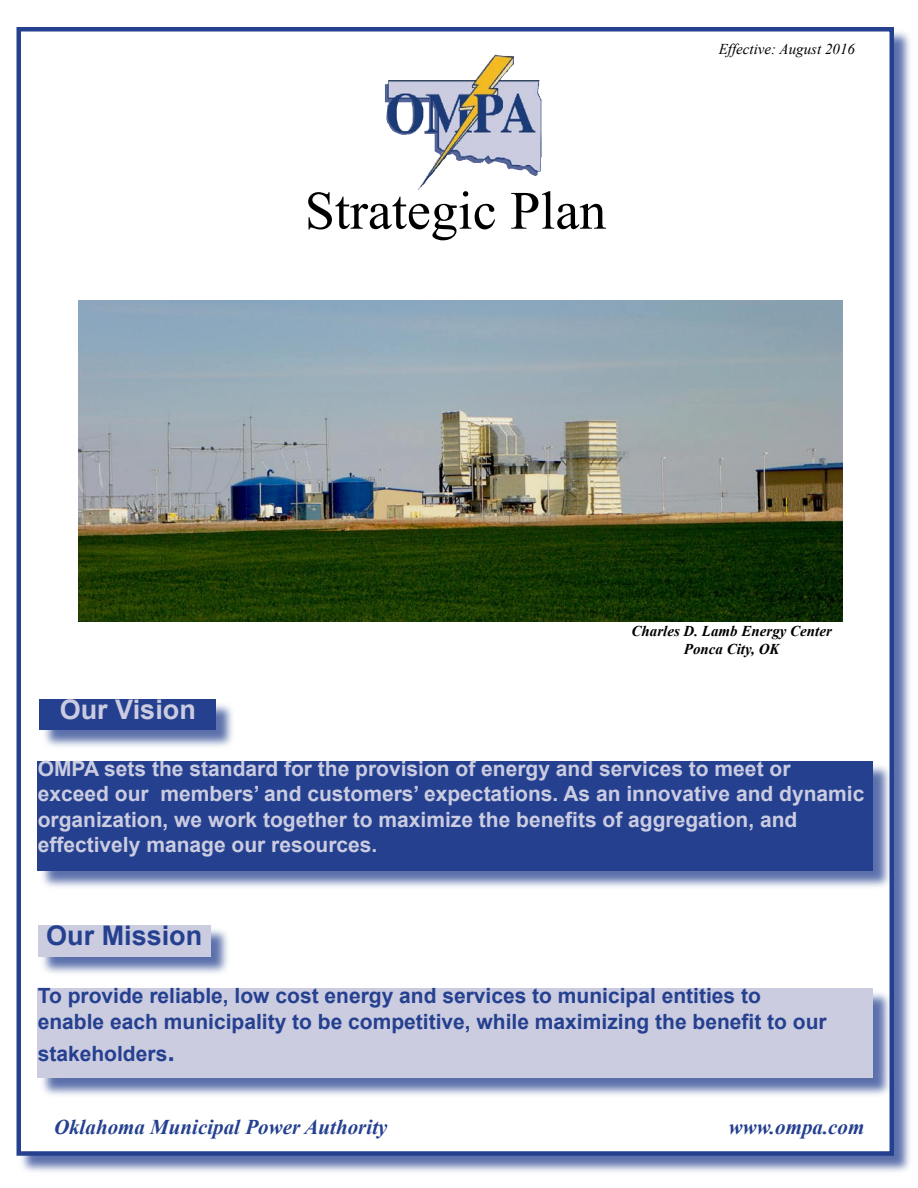
<style>
.page{position:relative;width:918px;height:1188px;background:#fff}
.page>*{position:absolute;margin:0;border:0;box-sizing:border-box;transform-origin:0 0}
.t1{font:54px "Times New Roman";color:#000}
.t2{font:700 27px "Arial";color:#24408f}
.t3{font:700 27px "Arial";color:#cbcce0}
.t4{font:700 21px/25.2px "Arial";color:#cbcce0}
.t5{font:700 21px/25.2px "Arial";color:#24408f}
.t6{font:italic 700 21px "Times New Roman";color:#24408f}
.t7{font:italic 700 15px/18px "Times New Roman";color:#000;text-align:center}
.t8{font:italic 15px "Times New Roman";color:#000}
.s1{font-size:27px}
</style>
<div class="page">
<div style="left:17px;top:27px;width:896px;height:1149px;background:#24408f;opacity:.75"></div>
<div style="left:19px;top:29px;width:873px;height:1125px;background:#fff"></div>
<div style="left:41px;top:700px;width:196px;height:50px;background:#24408f;opacity:.75"></div>
<div style="left:40px;top:700px;width:176px;height:30px;background:#24408f"></div>
<div style="left:39px;top:761px;width:854px;height:129px;background:#24408f;opacity:.75"></div>
<div style="left:38px;top:761px;width:835px;height:109px;background:#24408f"></div>
<div style="left:38px;top:926px;width:193px;height:51px;background:#24408f;opacity:.75"></div>
<div style="left:38px;top:925px;width:173px;height:32px;background:#cbcce0"></div>
<div style="left:39px;top:988px;width:853px;height:110px;background:#24408f;opacity:.75"></div>
<div style="left:38px;top:988px;width:835px;height:90px;background:#cbcce0"></div>
<img style="left:78px;top:300px;width:764px;height:321px">
<img style="left:384px;top:55px;width:157px;height:136px">
<h1 class="t1" style="left:305px;top:174px;width:303px">Strategic Plan</h1>
<p class="t8" style="left:719px;top:38px;width:138px">Effective: August 2016</p>
<p class="t3" style="left:60px;top:692px;width:138px">Our Vision</p>
<p class="t7" style="left:632px;top:621px;width:202px">Charles D. Lamb Energy Center<br>Ponca City, OK</p>
<p class="t4" style="left:38px;top:757px;width:828px">OMPA sets the standard for the provision of energy and services to meet or exceed our members’ and customers’ expectations. As an innovative and dynamic organization, we work together to maximize the benefits of aggregation, and effectively manage our resources.</p>
<p class="t2" style="left:46px;top:917px;width:158px">Our Mission</p>
<p class="t5" style="left:38px;top:984px;width:790px">To provide reliable, low cost energy and services to municipal entities to enable each municipality to be competitive, while maximizing the benefit to our</p>
<p class="t5" style="left:38px;top:1042px;width:139px">stakeholders<span class="s1">.</span></p>
<p class="t6" style="left:54px;top:1112px;width:335px">Oklahoma Municipal Power Authority</p>
<p class="t6" style="left:729px;top:1112px;width:137px">www.ompa.com</p>
</div>
